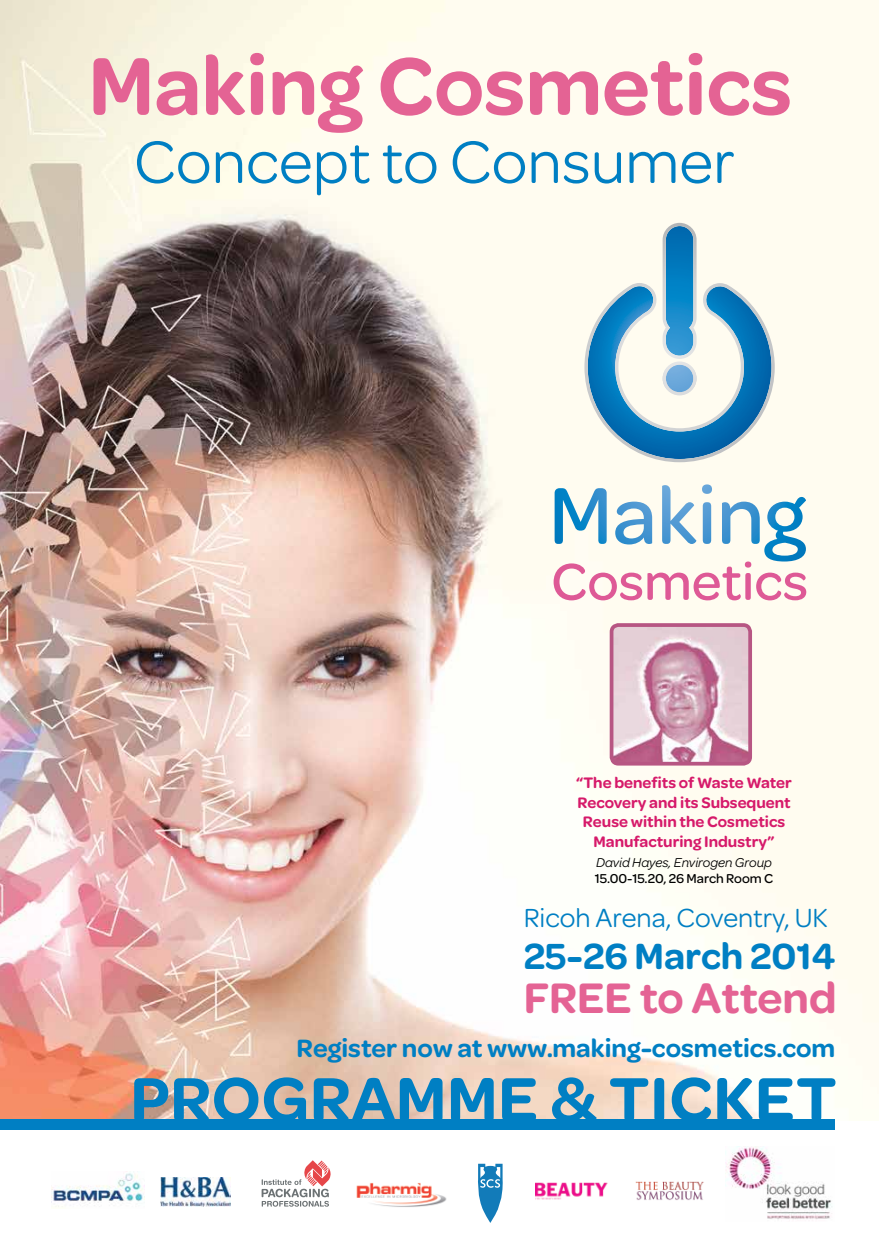
<style>
.page{position:relative;width:879px;height:1241px;background:#fff}
.page>*{position:absolute;margin:0;border:0;box-sizing:border-box;transform-origin:0 0}
.t1{font:600 86.5px "Omnes";color:#e46394}
.t2{font:600 66.5px "Omnes";letter-spacing:.01em;color:#007fc3}
.t3{font:63.38px "Omnes";color:#007fc3}
.t4{font:600 45.62px "Omnes";color:#e46394}
.t5{font:600 38.75px "Omnes";color:#007fc3}
.t6{font:27.88px "Omnes";color:#007fc3}
.t7{font:600 26.75px "Omnes";color:#007fc3}
.t8{font:600 16.25px/19.5px "Omnes";color:#d61a6a;text-align:center}
.t9{font:italic 13.75px "Omnes";color:#000}
.t10{font:500 13.75px "Omnes";color:#000}
</style>
<div class="page">
<img style="left:0;top:0;width:879px;height:1120px">
<div style="left:0;top:1119px;width:834px;height:10px;background:#007fc3"></div>
<svg style="left:584px;top:223px;width:191px;height:239px"></svg>
<svg style="left:553px;top:484px;width:253px;height:116px"></svg>
<svg style="left:478px;top:1163px;width:25px;height:59px"></svg>
<img style="left:52px;top:1171px;width:93px;height:36px">
<div style="left:261px;top:1159px;width:74px;height:50px;background:linear-gradient(to right,#fff,#fff)"></div>
<svg style="left:262px;top:1159px;width:69px;height:47px"></svg>
<img style="left:356px;top:1182px;width:91px;height:25px">
<img style="left:161px;top:1177px;width:70px;height:28px">
<img style="left:635px;top:1181px;width:69px;height:19px">
<img style="left:726px;top:1146px;width:107px;height:74px">
<img style="left:536px;top:1182px;width:72px;height:18px">
<img style="left:611px;top:625px;width:136px;height:138px">
<div style="left:610px;top:623px;width:142px;height:142px;border:4px solid #b75683;border-radius:7px"></div>
<h1 class="t1" style="left:88px;top:24px;width:705px">Making Cosmetics</h1>
<h3 class="t3" style="left:134px;top:119px;width:602px">Concept to Consumer</h3>
<p class="t8" style="left:576px;top:772px;width:217px">“The benefits of Waste Water<br>Recovery and its Subsequent<br>Reuse within the Cosmetics<br>Manufacturing Industry”</p>
<p class="t9" style="left:596px;top:853px;width:177px">David Hayes, Envirogen Group</p>
<p class="t10" style="left:595px;top:869px;width:180px">15.00-15.20, 26 March Room C</p>
<h3 class="t6" style="left:524px;top:899px;width:306px">Ricoh Arena, Coventry, UK</h3>
<h3 class="t5" style="left:524px;top:927px;width:313px">25-26 March 2014</h3>
<h3 class="t4" style="left:524px;top:965px;width:314px">FREE to Attend</h3>
<h3 class="t7" style="left:296px;top:1028px;width:540px">Register now at www.making-cosmetics.com</h3>
<h2 class="t2" style="left:130px;top:1051px;width:707px">PROGRAMME &amp; TICKET</h2>
</div>
